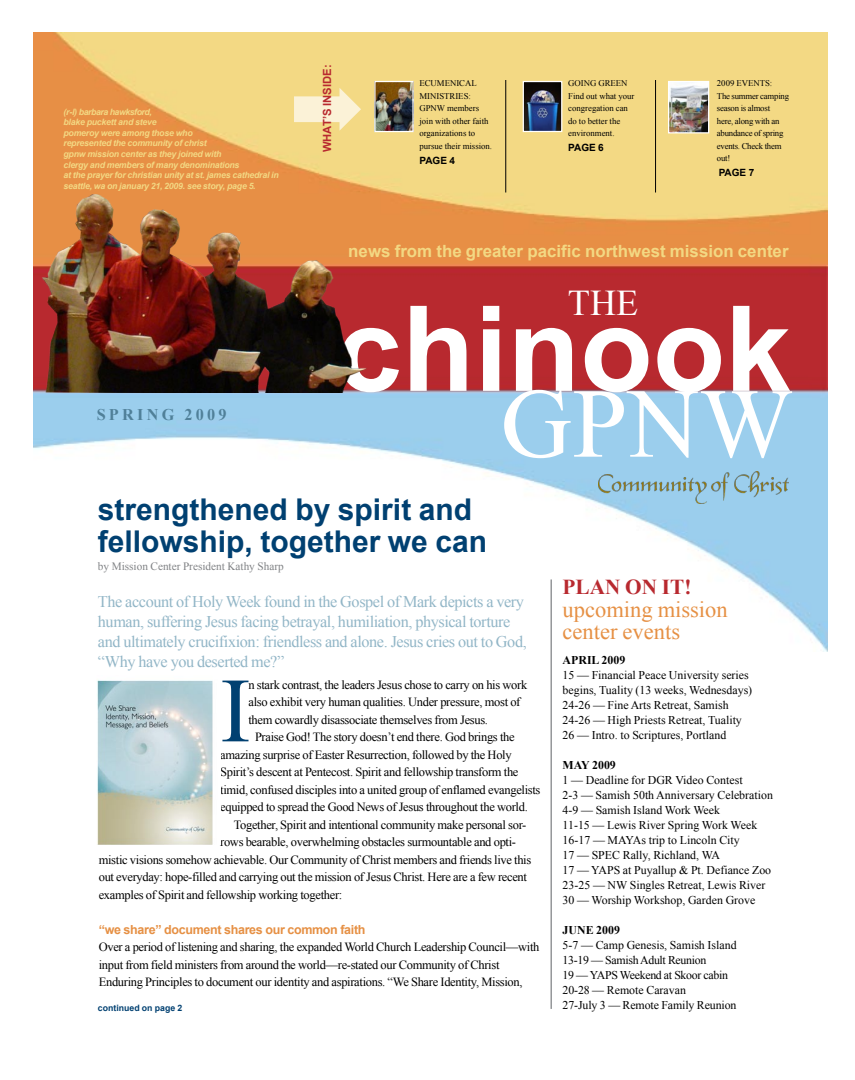
<style>
.page{position:relative;width:855px;height:1080px;background:#fff}
.page>*{position:absolute;margin:0;border:0;box-sizing:border-box;transform-origin:0 0}
.t1{font:700 118.75px "Arial";color:#fff}
.t2{font:98.75px "Times New Roman";color:#fff}
.t3{font:91.75px "Times New Roman";color:#004071}
.t4{font:36.25px "Times New Roman";color:#fff}
.t5{font:700 30px/32.5px "Arial";color:#004071}
.t6{font:22.5px/22.5px "Times New Roman";color:#e69044}
.t7{font:700 21.25px "Times New Roman";color:#b8292f}
.t8{font:700 16.88px "Arial";color:#f3d883}
.t9{font:16.25px/20px "Times New Roman";letter-spacing:-.025em;color:#92b6c7}
.t10{font:700 16.25px "Times New Roman";letter-spacing:.2em;color:#508099}
.t11{font:12.5px/17.5px "Times New Roman";letter-spacing:-.025em;color:#000}
.t12{font:700 12.5px "Arial";letter-spacing:-.025em;color:#e69044}
.t13{font:11.88px/15px "Times New Roman";color:#000}
.t14{font:700 11.88px "Times New Roman";color:#000}
.t15{font:11.25px "Times New Roman";color:#808285}
.t16{font:700 11.25px "Arial";color:#b8292f}
.t17{font:700 10px "Arial";color:#000}
.t18{font:italic 700 8.75px/10.5px "Arial";letter-spacing:-.025em;color:#f3d883}
.t19{font:8.75px/12.5px "Times New Roman";color:#000}
.t20{font:8.75px/12.5px "Times New Roman";letter-spacing:-.025em;color:#000}
.t21{font:700 8.75px "Arial";color:#004071}
</style>
<div class="page">
<img style="left:34px;top:33px;width:793px;height:619px">
<hr style="left:505px;top:80px;width:1px;height:112px;background:#000">
<hr style="left:655px;top:80px;width:1px;height:112px;background:#000">
<hr style="left:551px;top:579px;width:1px;height:430px;background:#808285">
<img style="left:599px;top:471px;width:190px;height:33px">
<svg style="left:294px;top:88px;width:67px;height:43px;background:#f7e7b3"></svg>
<img style="left:525px;top:83px;width:35px;height:47px">
<div style="left:523px;top:81px;width:39px;height:51px;border:1px solid #fff"></div>
<img style="left:670px;top:83px;width:37px;height:48px">
<div style="left:668px;top:81px;width:41px;height:52px;border:1px solid #fff"></div>
<img style="left:376px;top:83px;width:36px;height:47px">
<div style="left:374px;top:81px;width:40px;height:51px;border:1px solid #fff"></div>
<img style="left:33px;top:167px;width:365px;height:225px">
<img style="left:97px;top:680px;width:116px;height:164px">
<p class="t18" style="left:63px;top:107px;width:217px">(r-l) barbara hawksford,<br>blake puckett and steve<br>pomeroy were among those who<br>represented the community of christ<br>gpnw mission center as they joined with<br>clergy and members of many denominations<br>at the prayer for christian unity at st. james cathedral in seattle, wa on january 21, 2009. see story, page 5.</p>
<h3 class="t10" style="left:97px;top:404px;width:132px">SPRING 2009</h3>
<p class="t16" style="left:320px;top:152px;width:89px;rotate:-90deg">what’s inside:</p>
<p class="t19" style="left:419px;top:77px;width:74px">ECUMENICAL<br>MINISTRIES:<br>GPNW members join with other faith organizations to pursue their mission.</p>
<p class="t17" style="left:419px;top:153px;width:37px">PAGE 4</p>
<p class="t19" style="left:568px;top:77px;width:68px">GOING GREEN<br>Find out what your congregation can do to better the environment.</p>
<p class="t17" style="left:568px;top:141px;width:37px">PAGE 6</p>
<p class="t20" style="left:717px;top:77px;width:74px">2009 EVENTS:<br>The summer camping season is almost<br>here, along with an abundance of spring events. Check them out!</p>
<p class="t17" style="left:719px;top:166px;width:37px">PAGE 7</p>
<h3 class="t8" style="left:348px;top:240px;width:442px">news from the greater pacific northwest mission center</h3>
<h3 class="t4" style="left:568px;top:279px;width:24px">the</h3>
<h1 class="t1" style="left:336px;top:271px;width:457px">chinook</h1>
<h2 class="t2" style="left:501px;top:357px;width:294px">GPNW</h2>
<h3 class="t5" style="left:98px;top:494px;width:391px">strengthened by spirit and fellowship, together we can</h3>
<p class="t15" style="left:98px;top:558px;width:187px">by Mission Center President Kathy Sharp</p>
<p class="t9" style="left:98px;top:592px;width:430px">The account of Holy Week found in the Gospel of Mark depicts a very human, suffering Jesus facing betrayal, humiliation, physical torture and ultimately crucifixion: friendless and alone. Jesus cries out to God, “Why have you deserted me?”</p>
<h3 class="t3" style="left:220px;top:649px;width:32px">I</h3>
<p class="t11" style="left:248px;top:676px;width:280px">n stark contrast, the leaders Jesus chose to carry on his work</p>
<p class="t11" style="left:248px;top:693px;width:274px">also exhibit very human qualities. Under pressure, most of</p>
<p class="t11" style="left:248px;top:711px;width:241px">them cowardly disassociate themselves from Jesus.</p>
<p class="t11" style="left:255px;top:728px;width:261px">Praise God! The story doesn’t end there. God brings the</p>
<p class="t11" style="left:220px;top:746px;width:293px">amazing surprise of Easter Resurrection, followed by the Holy</p>
<p class="t11" style="left:220px;top:763px;width:300px">Spirit’s descent at Pentecost. Spirit and fellowship transform the</p>
<p class="t11" style="left:220px;top:781px;width:322px">timid, confused disciples into a united group of enflamed evangelists</p>
<p class="t11" style="left:220px;top:798px;width:309px">equipped to spread the Good News of Jesus throughout the world.</p>
<p class="t11" style="left:234px;top:816px;width:294px">Together, Spirit and intentional community make personal sor-</p>
<p class="t11" style="left:220px;top:833px;width:297px">rows bearable, overwhelming obstacles surmountable and opti-</p>
<p class="t11" style="left:99px;top:851px;width:434px">mistic visions somehow achievable. Our Community of Christ members and friends live this</p>
<p class="t11" style="left:99px;top:868px;width:430px">out everyday: hope-filled and carrying out the mission of Jesus Christ. Here are a few recent</p>
<p class="t11" style="left:99px;top:886px;width:245px">examples of Spirit and fellowship working together:</p>
<p class="t12" style="left:99px;top:921px;width:268px">“we share” document shares our common faith</p>
<p class="t11" style="left:99px;top:938px;width:442px">Over a period of listening and sharing, the expanded World Church Leadership Council—with input from field ministers from around the world—re-stated our Community of Christ<br>Enduring Principles to document our identity and aspirations. “We Share Identity, Mission,</p>
<p class="t21" style="left:98px;top:1002px;width:86px">continued on page 2</p>
<h3 class="t7" style="left:563px;top:573px;width:130px">PLAN ON IT!</h3>
<h3 class="t6" style="left:563px;top:598px;width:167px">upcoming mission center events</h3>
<p class="t14" style="left:563px;top:652px;width:9px">APRIL</p>
<p class="t14" style="left:602px;top:652px;width:25px">2009</p>
<p class="t13" style="left:563px;top:668px;width:191px">15 — Financial Peace University series begins, Tuality (13 weeks, Wednesdays)<br>24-26 — Fine Arts Retreat, Samish 24-26 — High Priests Retreat, Tuality 26 — Intro. to Scriptures, Portland</p>
<p class="t14" style="left:563px;top:757px;width:55px">MAY 2009</p>
<p class="t13" style="left:563px;top:773px;width:212px">1 — Deadline for DGR Video Contest<br>2-3 — Samish 50th Anniversary Celebration 4-9 — Samish Island Work Week<br>11-15 — Lewis River Spring Work Week 16-17 — MAYAs trip to Lincoln City<br>17 — SPEC Rally, Richland, WA<br>17 — YAPS at Puyallup &amp; Pt. Defiance Zoo 23-25 — NW Singles Retreat, Lewis River 30 — Worship Workshop, Garden Grove</p>
<p class="t14" style="left:563px;top:922px;width:59px">JUNE 2009</p>
<p class="t13" style="left:563px;top:938px;width:175px">5-7 — Camp Genesis, Samish Island<br>13-19 — Samish Adult Reunion<br>19 — YAPS Weekend at Skoor cabin<br>20-28 — Remote Caravan<br>27-July 3 — Remote Family Reunion</p>
</div>
